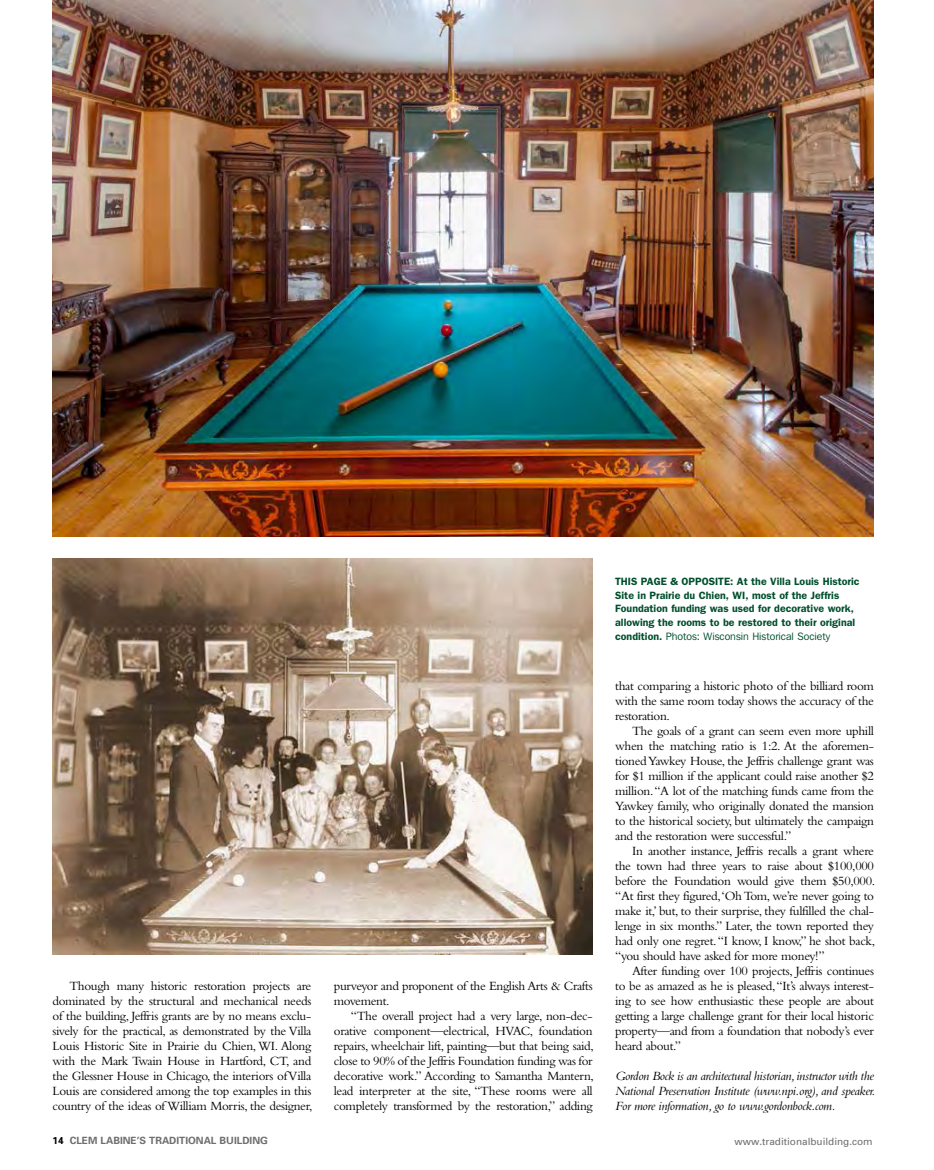
<style>
.page{position:relative;width:934px;height:1170px;background:#fff}
.page>*{position:absolute;margin:0;border:0;box-sizing:border-box;transform-origin:0 0}
.t1{font:13.12px/15px "Bembo";letter-spacing:-.025em;color:#000;text-align:justify}
.t2{font:italic 13.12px/15px "Bembo";letter-spacing:-.025em;color:#000;text-align:justify}
.t3{font:600 10.62px/13.8px "Franklin Gothic";color:#004f2d}
.t4{font:10.62px "Franklin Gothic IT Cby BT";color:#004f2d}
.t5{font:700 10px "Univers";color:#6d6e71}
.t6{font:10px "Univers";color:#6d6e71}
.s1{font-family:"Franklin Gothic";font-weight:600}
.s2{color:#000}
</style>
<div class="page">
<img style="left:52px;top:0;width:822px;height:536px">
<img style="left:52px;top:559px;width:540px;height:395px">
<p class="t1" style="left:52px;top:978px;width:262px;text-indent:17px">Though many historic restoration projects are dominated by the structural and mechanical needs of the building, Jeffris grants are by no means exclu&shy;sively for the practical, as demonstrated by the Villa Louis Historic Site in Prairie du Chien, WI. Along with the Mark Twain House in Hartford, CT, and the Glessner House in Chicago, the interiors of Villa Louis are considered among the top examples in this country of the ideas of William Morris, the designer,</p>
<p class="t1" style="left:334px;top:978px;width:260px">purveyor and proponent of the English Arts &amp; Crafts movement.</p>
<p class="t1" style="left:334px;top:1008px;width:262px;text-indent:17px">“The overall project had a very large, non-dec&shy;orative component—electrical, HVAC, foundation repairs, wheelchair lift, painting—but that being said, close to 90% of the Jeffris Foundation funding was for decorative work.” According to Samantha Mantern, lead interpreter at the site, “These rooms were all completely transformed by the restoration,” adding</p>
<p class="t3" style="left:615px;top:574px;width:246px">THIS PAGE &amp; OPPOSITE: At the Villa Louis Historic Site in Prairie du Chien, WI, most of the Jeffris Foundation funding was used for decorative work, allowing the rooms to be restored to their original</p>
<p class="t4" style="left:615px;top:630px;width:216px"><span class="s1">condition.</span> Photos: Wisconsin Historical Society</p>
<p class="t1" style="left:615px;top:678px;width:260px">that comparing a historic photo of the billiard room with the same room today shows the accuracy of the restoration.</p>
<p class="t1" style="left:615px;top:723px;width:260px;text-indent:17px">The goals of a grant can seem even more uphill when the matching ratio is 1:2. At the aforemen&shy;tioned Yawkey House, the Jeffris challenge grant was for $1 million if the applicant could raise another $2 million. “A lot of the matching funds came from the Yawkey family, who originally donated the mansion to the historical society, but ultimately the campaign and the restoration were successful.”</p>
<p class="t1" style="left:615px;top:843px;width:262px;text-indent:17px">In another instance, Jeffris recalls a grant where the town had three years to raise about $100,000 before the Foundation would give them $50,000. “At first they figured, ‘Oh Tom, we’re never going to make it,’ but, to their surprise, they fulfilled the chal&shy;lenge in six months.” Later, the town reported they had only one regret. “I know, I know,” he shot back, “you should have asked for more money!”</p>
<p class="t1" style="left:615px;top:963px;width:260px;text-indent:17px">After funding over 100 projects, Jeffris continues to be as amazed as he is pleased, “It’s always interest&shy;ing to see how enthusiastic these people are about getting a large challenge grant for their local historic property—and from a foundation that nobody’s ever heard about.”</p>
<p class="t2" style="left:615px;top:1068px;width:262px">Gordon Bock is an architectural historian, instructor with the National Preservation Institute (www.npi.org), and speaker.<br>For more information, go to www.gordonbock.com.</p>
<p class="t5" style="left:52px;top:1134px;width:217px"><span class="s2">14</span> CLEM LABINE’S TRADITIONAL BUILDING</p>
<p class="t6" style="left:734px;top:1135px;width:140px">www.traditionalbuilding.com</p>
</div>
